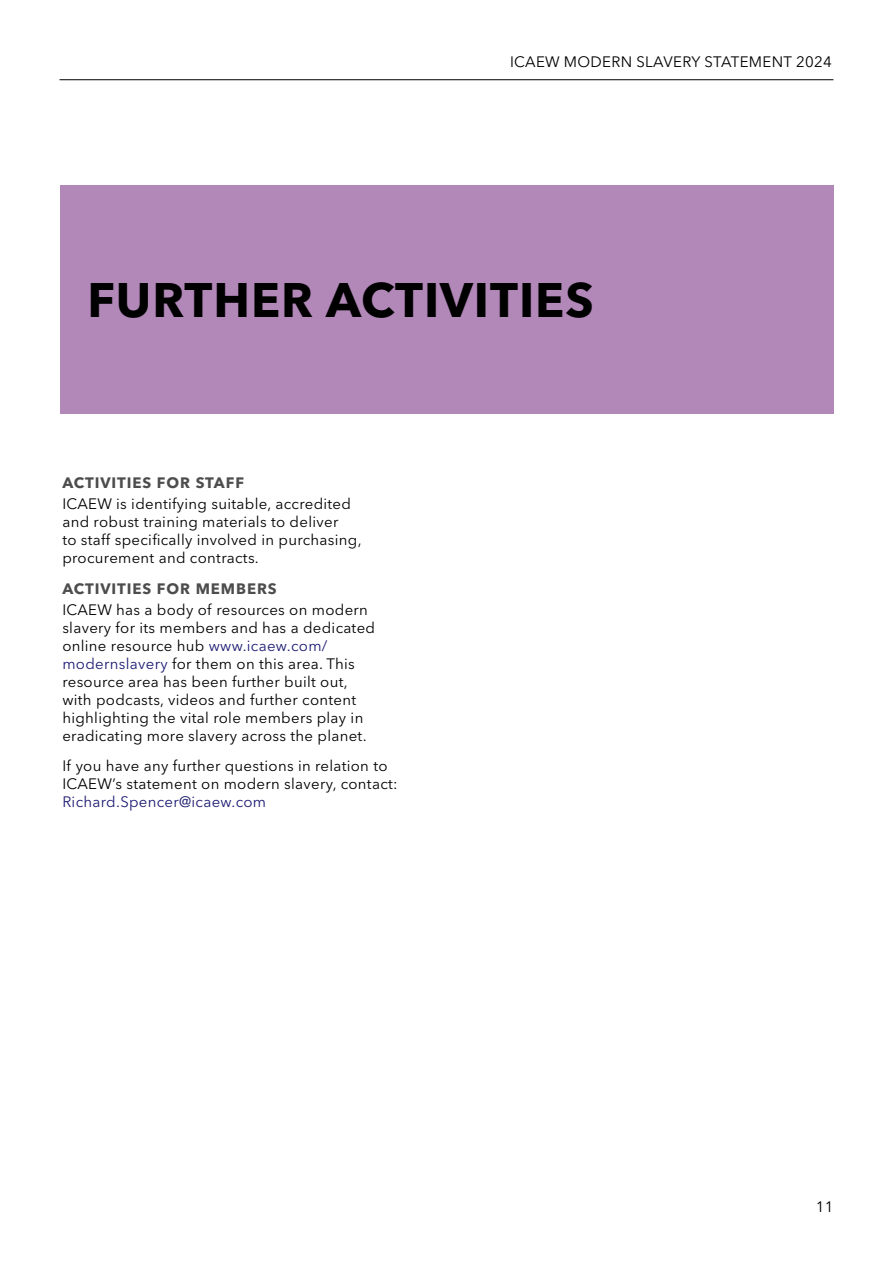
<style>
.page{position:relative;width:893px;height:1263px;background:#fff}
.page>*{position:absolute;margin:0;border:0;box-sizing:border-box;transform-origin:0 0}
.header_large_white{font:700 48px "Avenir Next LT Pro";letter-spacing:.02em;color:#000}
.body{font:15px/18px "Avenir Next LT Pro";letter-spacing:.02em;color:#000}
.subhead{font:700 15px "Avenir Next LT Pro";letter-spacing:.06em;color:#4d4d4d}
.s1{color:#1d1c73}
</style>
<div class="page">
<hr style="left:60px;top:79px;width:773px;height:1px;background:#000">
<div style="left:60px;top:185px;width:773px;height:229px;background:#b288b9"></div>
<p class="body" style="left:510px;top:52px;width:323px">ICAEW MODERN SLAVERY STATEMENT 2024</p>
<p class="header_large_white" style="left:87px;top:271px;width:508px">FURTHER ACTIVITIES</p>
<p class="subhead" style="left:62px;top:473px;width:183px">ACTIVITIES FOR STAFF</p>
<p class="body" style="left:62px;top:495px;width:301px">ICAEW is identifying suitable, accredited and robust training materials to deliver<br>to staff specifically involved in purchasing, procurement and contracts.</p>
<p class="subhead" style="left:62px;top:579px;width:216px">ACTIVITIES FOR MEMBERS</p>
<p class="body" style="left:62px;top:600px;width:314px">ICAEW has a body of resources on modern slavery for its members and has a dedicated online resource hub <span class="s1">www.icaew.com/ modernslavery</span> for them on this area. This resource area has been further built out, with podcasts, videos and further content highlighting the vital role members play in eradicating more slavery across the planet.</p>
<p class="body" style="left:62px;top:757px;width:337px">If you have any further questions in relation to<br>ICAEW’s statement on modern slavery, contact:<br><span class="s1">Richard.Spencer@icaew.com</span></p>
<p class="body" style="left:816px;top:1197px;width:19px">11</p>
</div>
